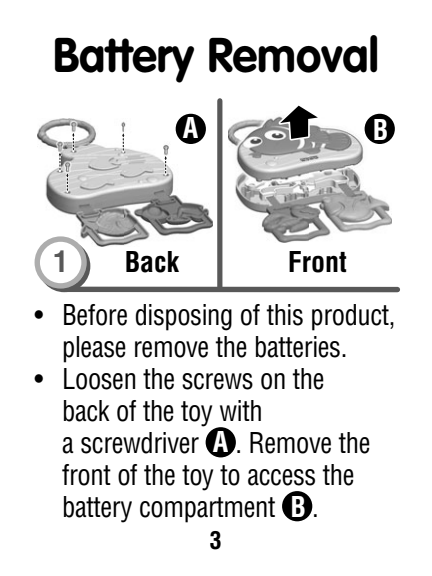
<style>
.page{position:relative;width:432px;height:576px;background:#fff}
.page>*{position:absolute;margin:0;border:0;box-sizing:border-box;transform-origin:0 0}
.t1{font:700 48px "VAG Rounded Std";color:#000;scale:.95 1}
.t2{font:700 condensed 28.8px "Helvetica LT Std";color:#585858}
.t3{font:condensed 28px/32px "Helvetica LT Std";letter-spacing:-.015em;color:#000;scale:.95 1}
.t4{font:700 condensed 28px "Helvetica LT Std";color:#000}
.t5{font:700 condensed 28px "Helvetica LT Std";color:#fff}
.t6{font:700 condensed 24px "Helvetica LT Std";color:#000}
.s1{font-weight:700;color:#fff}
</style>
<div class="page">
<img style="left:38px;top:119px;width:175px;height:127px">
<svg style="left:58px;top:132px;width:17px;height:60px"></svg>
<svg style="left:121px;top:132px;width:4px;height:20px"></svg>
<svg style="left:164px;top:155px;width:4px;height:20px"></svg>
<div style="left:67px;top:287px;width:330px;height:5px;background:#585858"></div>
<svg style="left:41px;top:243px;width:47px;height:47px"></svg>
<div style="left:38px;top:240px;width:52px;height:52px;border:5px solid #585858;border-radius:50%"></div>
<svg style="left:37px;top:239px;width:47px;height:47px"></svg>
<div style="left:35px;top:236px;width:52px;height:53px;border:5px solid #adadad;border-radius:50%"></div>
<div style="left:206px;top:427px;width:30px;height:30px;background:#000;border-radius:50%"></div>
<div style="left:282px;top:491px;width:30px;height:30px;background:#000;border-radius:50%"></div>
<img style="left:228px;top:113px;width:164px;height:129px">
<svg style="left:270px;top:105px;width:52px;height:38px"></svg>
<div style="left:217px;top:101px;width:5px;height:187px;background:#585858"></div>
<div style="left:176px;top:114px;width:30px;height:30px;background:#000;border-radius:50%"></div>
<div style="left:365px;top:114px;width:30px;height:30px;background:#000;border-radius:50%"></div>
<h1 class="t1" style="left:53px;top:34px;width:344px">Battery Removal</h1>
<p class="t5" style="left:183px;top:118px;width:17px">A</p>
<p class="t5" style="left:373px;top:120px;width:17px">B</p>
<p class="t2" style="left:54px;top:251px;width:16px">1</p>
<p class="t3" style="left:62px;top:301px;width:352px;text-indent:-28px">• Before disposing of this product, please remove the batteries.</p>
<p class="t3" style="left:62px;top:365px;width:326px;text-indent:-28px">• Loosen the screws on the back of the toy with<br>a screwdriver <span class="s1">A</span> . Remove the front of the toy to access the battery compartment <span class="s1">B</span> .</p>
<p class="t4" style="left:125px;top:252px;width:56px">Back</p>
<p class="t4" style="left:288px;top:252px;width:61px">Front</p>
<p class="t6" style="left:210px;top:532px;width:13px">3</p>
</div>
